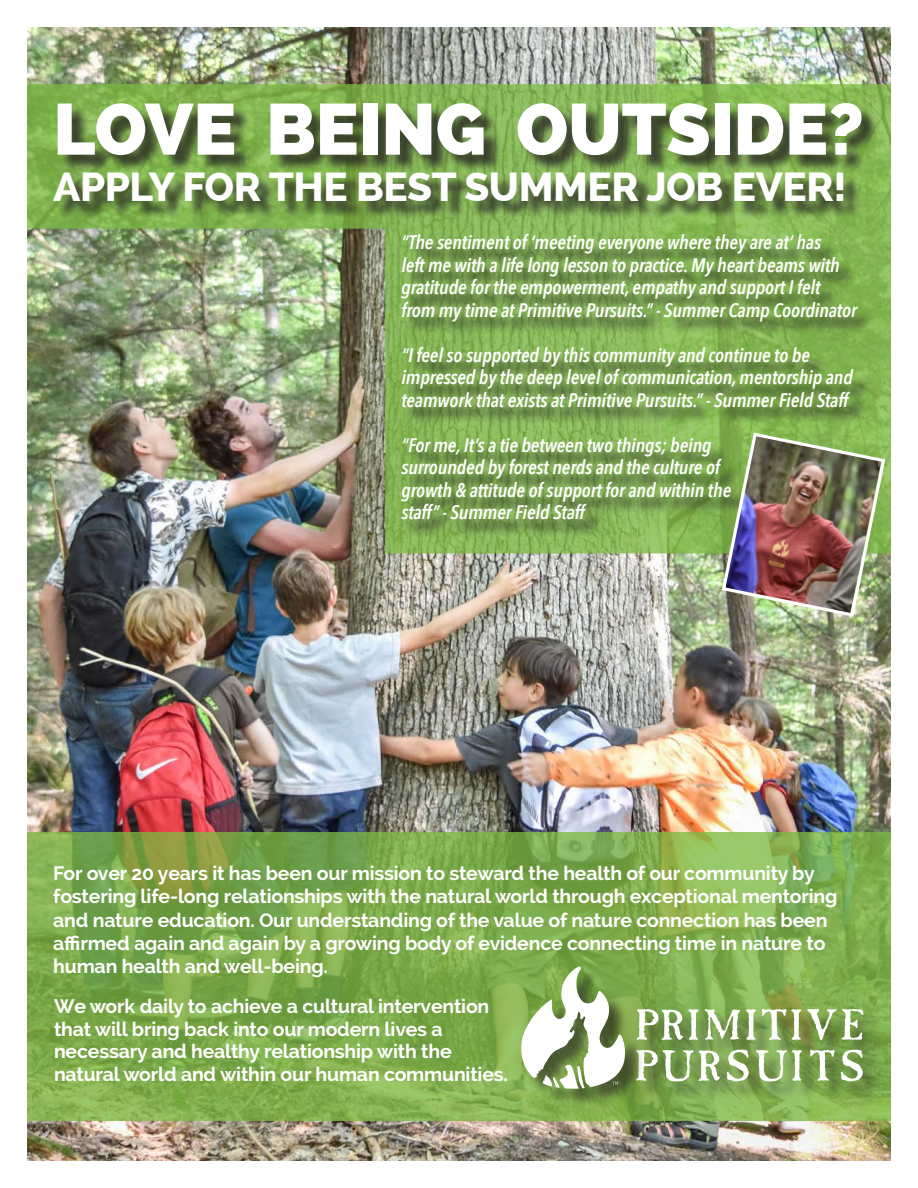
<style>
.page{position:relative;width:918px;height:1188px;background:#fff}
.page>*{position:absolute;margin:0;border:0;box-sizing:border-box;transform-origin:0 0}
.t1{font:800 72px "Raleway";color:#fff}
.t2{font:800 40.5px "Raleway";letter-spacing:-.01em;color:#fff}
.t3{font:italic 600 19.5px/22.5px "Avenir Next Condensed";letter-spacing:-.01em;color:#fff}
.t4{font:700 19.5px/23.4px "Raleway";letter-spacing:-.01em;color:#fff}
</style>
<div class="page">
<img style="left:27px;top:27px;width:864px;height:1134px">
<img style="left:27px;top:84px;width:864px;height:470px">
<svg style="left:27px;top:832px;width:864px;height:288px;background:#7daa4c"></svg>
<div style="left:56px;top:106px;width:824px;height:114px;background:#231f20;opacity:.75"></div>
<div style="left:500px;top:947px;width:405px;height:185px;background:#231f20;opacity:.15"></div>
<div style="left:639px;top:1012px;width:243px;height:88px;background:#231f20;opacity:.45"></div>
<svg style="left:643px;top:1050px;width:220px;height:31px"></svg>
<svg style="left:643px;top:1009px;width:220px;height:31px"></svg>
<div style="left:524px;top:969px;width:119px;height:138px;background:#231f20;opacity:.55"></div>
<svg style="left:521px;top:966px;width:104px;height:123px"></svg>
<div style="left:404px;top:237px;width:471px;height:301px;background:#231f20;opacity:.75"></div>
<img style="left:720px;top:431px;width:167px;height:188px">
<p class="t1" style="left:53px;top:88px;width:812px">LOVE BEING OUTSIDE?</p>
<p class="t2" style="left:53px;top:164px;width:794px">APPLY FOR THE BEST SUMMER JOB EVER!</p>
<p class="t3" style="left:401px;top:231px;width:457px">“The sentiment of ‘meeting everyone where they are at’ has<br>left me with a life long lesson to practice. My heart beams with gratitude for the empowerment, empathy and support I felt from my time at Primitive Pursuits.” - Summer Camp Coordinator</p>
<p class="t3" style="left:401px;top:344px;width:453px">“I feel so supported by this community and continue to be impressed by the deep level of communication, mentorship and teamwork that exists at Primitive Pursuits.” - Summer Field Staff</p>
<p class="t3" style="left:401px;top:434px;width:331px">“For me, It’s a tie between two things; being surrounded by forest nerds and the culture of growth &amp; attitude of support for and within the staff” - Summer Field Staff</p>
<p class="t4" style="left:53px;top:861px;width:786px">For over 20 years it has been our mission to steward the health of our community by fostering life-long relationships with the natural world through exceptional mentoring and nature education. Our understanding of the value of nature connection has been affirmed again and again by a growing body of evidence connecting time in nature to human health and well-being.</p>
<p class="t4" style="left:54px;top:995px;width:455px;line-height:22.5px">We work daily to achieve a cultural intervention that will bring back into our modern lives a necessary and healthy relationship with the natural world and within our human communities.</p>
</div>
